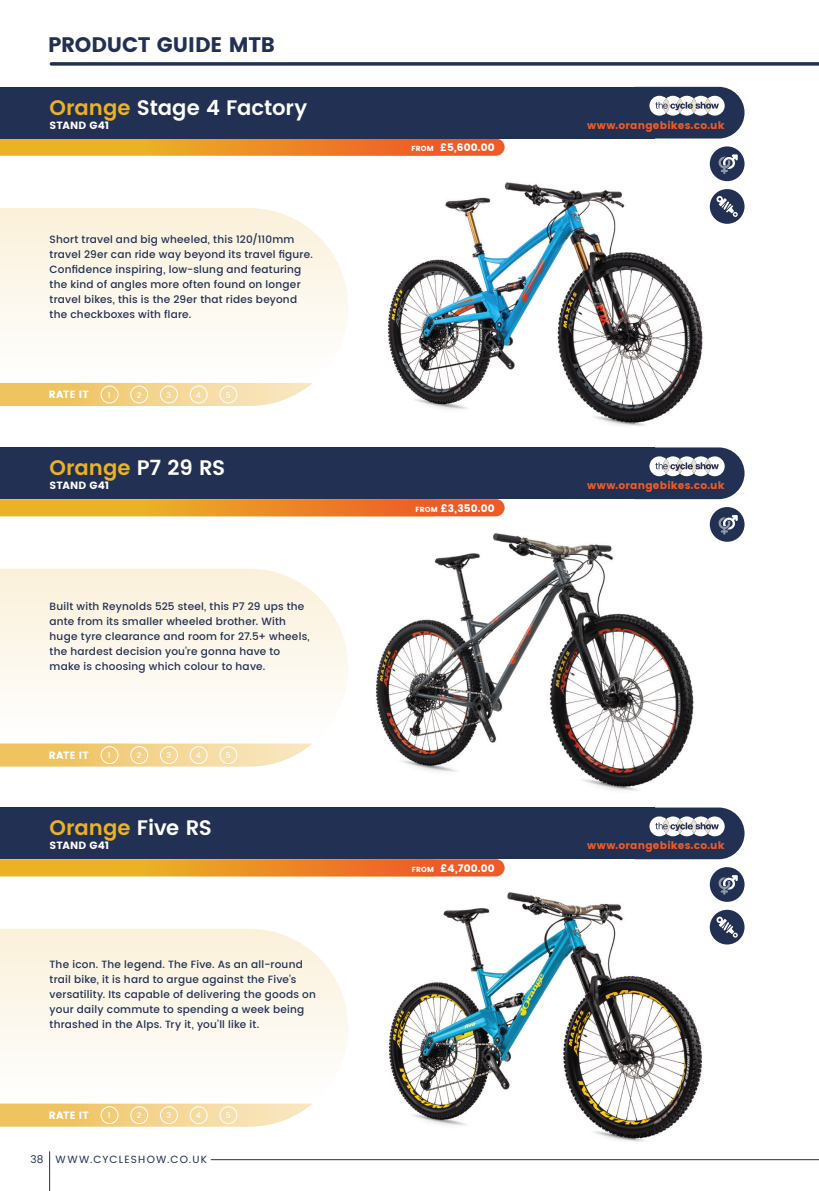
<style>
.page{position:relative;width:819px;height:1191px;background:#fff}
.page>*{position:absolute;margin:0;border:0;box-sizing:border-box;transform-origin:0 0}
.t1{font:600 21px "Poppins";letter-spacing:-.005em;color:#eab225}
.t2{font:600 21px "Poppins";color:#fff}
.t3{font:700 21px "Poppins";letter-spacing:-.005em;color:#223053}
.t4{font:500 10.5px/14.9px "Poppins";letter-spacing:.02em;color:#223053}
.t5{font:700 10.5px "Poppins";letter-spacing:.01em;color:#fff}
.t6{font:700 10.5px "Poppins";letter-spacing:.02em;color:#ef5b28}
.t7{font:10.5px "Poppins";letter-spacing:.11em;color:#223053}
.t8{font:500 7.88px "Poppins";color:#fff}
.s1{color:#eab225}
.s2{font-size:7.35px}
.s3{color:#fff}
</style>
<div class="page">
<img style="left:387px;top:169px;width:358px;height:257px">
<img style="left:376px;top:533px;width:361px;height:258px">
<img style="left:388px;top:883px;width:357px;height:258px">
<hr style="left:49px;top:1151px;width:1px;height:40px;background:#223053">
<hr style="left:211px;top:1159px;width:608px;height:1px;background:#223053">
<svg style="left:51px;top:62px;width:768px;height:4px;background:#3d4968"></svg>
<svg style="left:0;top:138px;width:504px;height:18px;background:#e0892b"></svg>
<div style="left:0;top:87px;width:654px;height:51px;background:#223053"></div>
<svg style="left:649px;top:87px;width:95px;height:51px"></svg>
<svg style="left:0;top:383px;width:313px;height:23px;background:#f4d593"></svg>
<svg style="left:0;top:208px;width:348px;height:126px;fill:#fcf6e8"></svg>
<div style="left:101px;top:386px;width:17px;height:17px;border:1px solid #fff;border-radius:50%"></div>
<div style="left:131px;top:386px;width:17px;height:17px;border:1px solid #fff;border-radius:50%"></div>
<div style="left:160px;top:386px;width:18px;height:17px;border:1px solid #fff;border-radius:50%"></div>
<div style="left:190px;top:386px;width:17px;height:17px;border:1px solid #fff;border-radius:50%"></div>
<div style="left:220px;top:386px;width:17px;height:17px;border:1px solid #fff;border-radius:50%"></div>
<div style="left:709px;top:146px;width:35px;height:35px;background:#223053;border-radius:50%"></div>
<svg style="left:718px;top:154px;width:19px;height:20px"></svg>
<div style="left:709px;top:189px;width:35px;height:35px;background:#223053;border-radius:50%"></div>
<svg style="left:716px;top:196px;width:21px;height:21px"></svg>
<svg style="left:0;top:743px;width:313px;height:23px;background:#f4d695"></svg>
<svg style="left:0;top:1103px;width:313px;height:23px;background:#f4d796"></svg>
<svg style="left:0;top:929px;width:348px;height:125px;fill:#fcf6e8"></svg>
<svg style="left:0;top:499px;width:504px;height:17px;background:#eb8e27"></svg>
<svg style="left:0;top:859px;width:504px;height:17px;background:#ec8e28"></svg>
<div style="left:0;top:447px;width:654px;height:52px;background:#223053"></div>
<div style="left:0;top:807px;width:654px;height:52px;background:#223053"></div>
<div style="left:101px;top:746px;width:17px;height:17px;border:1px solid #fff;border-radius:50%"></div>
<div style="left:101px;top:1106px;width:17px;height:17px;border:1px solid #fff;border-radius:50%"></div>
<div style="left:131px;top:746px;width:17px;height:17px;border:1px solid #fff;border-radius:50%"></div>
<div style="left:131px;top:1106px;width:17px;height:17px;border:1px solid #fff;border-radius:50%"></div>
<div style="left:160px;top:746px;width:18px;height:17px;border:1px solid #fff;border-radius:50%"></div>
<div style="left:160px;top:1106px;width:18px;height:17px;border:1px solid #fff;border-radius:50%"></div>
<div style="left:190px;top:746px;width:17px;height:17px;border:1px solid #fff;border-radius:50%"></div>
<div style="left:190px;top:1106px;width:17px;height:17px;border:1px solid #fff;border-radius:50%"></div>
<div style="left:220px;top:746px;width:17px;height:17px;border:1px solid #fff;border-radius:50%"></div>
<div style="left:220px;top:1106px;width:17px;height:17px;border:1px solid #fff;border-radius:50%"></div>
<svg style="left:649px;top:447px;width:95px;height:52px"></svg>
<svg style="left:649px;top:807px;width:95px;height:52px"></svg>
<div style="left:709px;top:507px;width:35px;height:35px;background:#223053;border-radius:50%"></div>
<svg style="left:718px;top:515px;width:19px;height:19px"></svg>
<div style="left:709px;top:867px;width:35px;height:35px;background:#223053;border-radius:50%"></div>
<svg style="left:718px;top:875px;width:19px;height:19px"></svg>
<div style="left:709px;top:909px;width:35px;height:35px;background:#223053;border-radius:50%"></div>
<svg style="left:716px;top:916px;width:21px;height:21px"></svg>
<svg style="left:0;top:568px;width:348px;height:126px;fill:#fcf6e8"></svg>
<h1 class="t3" style="left:48px;top:33px;width:228px">PRODUCT GUIDE MTB</h1>
<h1 class="t2" style="left:50px;top:91px;width:259px"><span class="s1">Orange</span> Stage 4 Factory</h1>
<p class="t5" style="left:50px;top:119px;width:61px">STAND G41</p>
<p class="t6" style="left:587px;top:119px;width:139px">www.orangebikes.co.uk</p>
<p class="t4" style="left:50px;top:232px;width:265px">Short travel and big wheeled, this 120/110mm travel 29er can ride way beyond its travel figure.<br>Confidence inspiring, low-slung and featuring the kind of angles more often found on longer travel bikes, this is the 29er that rides beyond the checkboxes with flare.</p>
<p class="t5" style="left:49px;top:389px;width:41px">RATE IT</p>
<p class="t8" style="left:108px;top:389px;width:4px">1</p>
<p class="t8" style="left:137px;top:389px;width:6px">2</p>
<p class="t8" style="left:166px;top:389px;width:6px">3</p>
<p class="t8" style="left:196px;top:389px;width:7px">4</p>
<p class="t8" style="left:226px;top:389px;width:7px">5</p>
<p class="t5" style="left:411px;top:141px;width:85px"><span class="s2">FROM</span> £5,600.00</p>
<h1 class="t1" style="left:50px;top:452px;width:177px">Orange <span class="s3">P7 29 RS</span></h1>
<p class="t5" style="left:50px;top:479px;width:61px">STAND G41</p>
<p class="t6" style="left:587px;top:479px;width:139px">www.orangebikes.co.uk</p>
<p class="t4" style="left:50px;top:599px;width:261px">Built with Reynolds 525 steel, this P7 29 ups the ante from its smaller wheeled brother. With huge tyre clearance and room for 27.5+ wheels, the hardest decision you’re gonna have to make is choosing which colour to have.</p>
<p class="t5" style="left:49px;top:749px;width:41px">RATE IT</p>
<p class="t8" style="left:108px;top:750px;width:4px">1</p>
<p class="t8" style="left:137px;top:750px;width:6px">2</p>
<p class="t8" style="left:166px;top:750px;width:6px">3</p>
<p class="t8" style="left:196px;top:750px;width:7px">4</p>
<p class="t8" style="left:226px;top:750px;width:7px">5</p>
<p class="t5" style="left:415px;top:502px;width:81px"><span class="s2">FROM</span> £3,350.00</p>
<h1 class="t1" style="left:50px;top:812px;width:164px">Orange <span class="s3">Five RS</span></h1>
<p class="t5" style="left:50px;top:839px;width:61px">STAND G41</p>
<p class="t6" style="left:587px;top:839px;width:139px">www.orangebikes.co.uk</p>
<p class="t4" style="left:50px;top:957px;width:268px">The icon. The legend. The Five. As an all-round trail bike, it is hard to argue against the Five’s versatility. Its capable of delivering the goods on your daily commute to spending a week being thrashed in the Alps. Try it, you’ll like it.</p>
<p class="t5" style="left:49px;top:1109px;width:41px">RATE IT</p>
<p class="t8" style="left:108px;top:1109px;width:4px">1</p>
<p class="t8" style="left:137px;top:1109px;width:6px">2</p>
<p class="t8" style="left:166px;top:1109px;width:6px">3</p>
<p class="t8" style="left:196px;top:1109px;width:7px">4</p>
<p class="t8" style="left:226px;top:1109px;width:7px">5</p>
<p class="t7" style="left:30px;top:1151px;width:178px">38 WWW.CYCLESHOW.CO.UK</p>
<p class="t5" style="left:412px;top:862px;width:84px"><span class="s2">FROM</span> £4,700.00</p>
</div>
